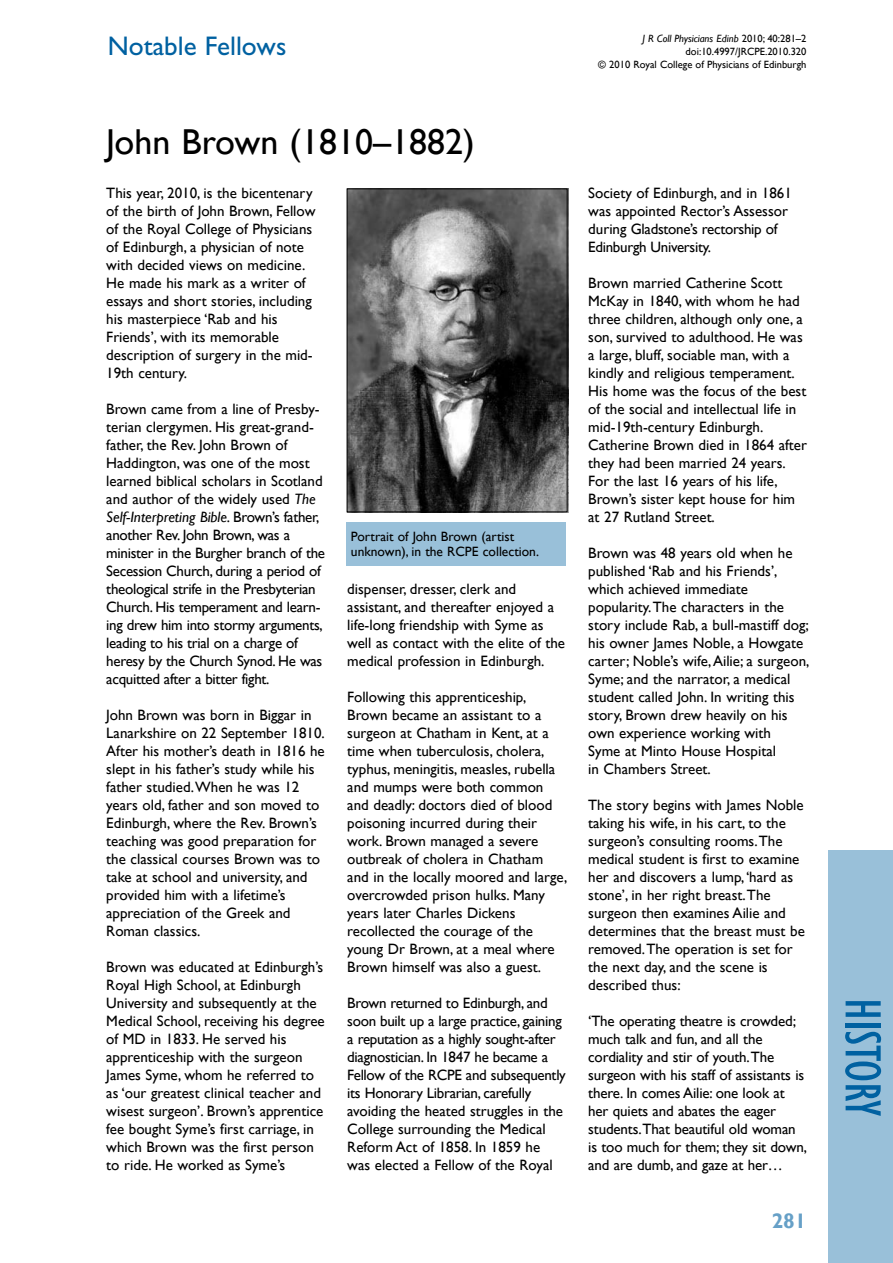
<style>
.page{position:relative;width:893px;height:1263px;background:#fff}
.page>*{position:absolute;margin:0;border:0;box-sizing:border-box;transform-origin:0 0}
.t1{font:condensed 52.5px "Gill Sans";color:#0061a1}
.t2{font:36px "Gill Sans";color:#000}
.t3{font:27px "Gill Sans";color:#0061a1}
.t4{font:700 21px "Gill Sans";color:#66a0c7}
.t5{font:15px/18px "Gill Sans";color:#000}
.t6{font:15px/18px "Gill Sans";letter-spacing:-.02em;color:#000}
.t7{font:13.5px/15px "Gill Sans";color:#000}
.t8{font:10.5px/12.6px "Gill Sans";color:#000;text-align:right}
.s1{font-style:italic}
</style>
<div class="page">
<div style="left:829px;top:850px;width:64px;height:413px;background:#99c0d9"></div>
<img style="left:347px;top:189px;width:221px;height:324px">
<div style="left:347px;top:188px;width:220px;height:324px;border:1px solid #000"></div>
<div style="left:347px;top:522px;width:219px;height:44px;background:#99c0d9"></div>
<h3 class="t3" style="left:108px;top:31px;width:180px">Notable Fellows</h3>
<p class="t8" style="left:598px;top:33px;width:210px"><span class="s1">J R Coll Physicians Edinb</span> 2010; 40:281–2 doi:10.4997/JRCPE.2010.320<br>© 2010 Royal College of Physicians of Edinburgh</p>
<h2 class="t2" style="left:106px;top:120px;width:370px">John Brown (1810–1882)</h2>
<p class="t5" style="left:106px;top:184px;width:211px">This year, 2010, is the bicentenary of the birth of John Brown, Fellow of the Royal College of Physicians of Edinburgh, a physician of note with decided views on medicine.<br>He made his mark as a writer of essays and short stories, including his masterpiece ‘Rab and his<br>Friends’, with its memorable description of surgery in the mid-<br>19th century.</p>
<p class="t6" style="left:106px;top:400px;width:220px">Brown came from a line of Presby&shy;terian clergymen. His great-grand&shy;father, the Rev. John Brown of Haddington, was one of the most learned biblical scholars in Scotland and author of the widely used <span class="s1">The Self-Interpreting Bible</span>. Brown’s father, another Rev. John Brown, was a minister in the Burgher branch of the Secession Church, during a period of theological strife in the Presbyterian Church. His temperament and learn&shy;ing drew him into stormy arguments, leading to his trial on a charge of heresy by the Church Synod. He was acquitted after a bitter fight.</p>
<p class="t5" style="left:106px;top:706px;width:220px">John Brown was born in Biggar in<br>Lanarkshire on 22 September 1810.<br>After his mother’s death in 1816 he slept in his father’s study while his father studied. When he was 12 years old, father and son moved to<br>Edinburgh, where the Rev. Brown’s teaching was good preparation for the classical courses Brown was to take at school and university, and provided him with a lifetime’s appreciation of the Greek and<br>Roman classics.</p>
<p class="t5" style="left:106px;top:958px;width:220px">Brown was educated at Edinburgh’s Royal High School, at Edinburgh University and subsequently at the Medical School, receiving his degree of MD in 1833. He served his apprenticeship with the surgeon James Syme, whom he referred to as ‘our greatest clinical teacher and wisest surgeon’. Brown’s apprentice fee bought Syme’s first carriage, in which Brown was the first person to ride. He worked as Syme’s</p>
<p class="t7" style="left:351px;top:529px;width:190px">Portrait of John Brown (artist unknown), in the RCPE collection.</p>
<p class="t5" style="left:347px;top:580px;width:219px">dispenser, dresser, clerk and assistant, and thereafter enjoyed a life-long friendship with Syme as well as contact with the elite of the medical profession in Edinburgh.</p>
<p class="t5" style="left:347px;top:688px;width:221px">Following this apprenticeship,<br>Brown became an assistant to a surgeon at Chatham in Kent, at a time when tuberculosis, cholera, typhus, meningitis, measles, rubella and mumps were both common and deadly: doctors died of blood poisoning incurred during their work. Brown managed a severe outbreak of cholera in Chatham and in the locally moored and large, overcrowded prison hulks. Many years later Charles Dickens recollected the courage of the young Dr Brown, at a meal where<br>Brown himself was also a guest.</p>
<p class="t6" style="left:347px;top:994px;width:220px">Brown returned to Edinburgh, and soon built up a large practice, gaining a reputation as a highly sought-after diagnostician. In 1847 he became a Fellow of the RCPE and subsequently its Honorary Librarian, carefully avoiding the heated struggles in the College surrounding the Medical Reform Act of 1858. In 1859 he was elected a Fellow of the Royal</p>
<p class="t5" style="left:588px;top:184px;width:205px">Society of Edinburgh, and in 1861 was appointed Rector’s Assessor during Gladstone’s rectorship of<br>Edinburgh University.</p>
<p class="t5" style="left:588px;top:274px;width:220px">Brown married Catherine Scott<br>McKay in 1840, with whom he had three children, although only one, a son, survived to adulthood. He was a large, bluff, sociable man, with a kindly and religious temperament.<br>His home was the focus of the best of the social and intellectual life in mid-19th-century Edinburgh.<br>Catherine Brown died in 1864 after they had been married 24 years.<br>For the last 16 years of his life,<br>Brown’s sister kept house for him at 27 Rutland Street.</p>
<p class="t5" style="left:588px;top:544px;width:223px">Brown was 48 years old when he published ‘Rab and his Friends’, which achieved immediate popularity. The characters in the story include Rab, a bull-mastiff dog; his owner James Noble, a Howgate carter; Noble’s wife, Ailie; a surgeon,<br>Syme; and the narrator, a medical student called John. In writing this story, Brown drew heavily on his own experience working with<br>Syme at Minto House Hospital<br>in Chambers Street.</p>
<p class="t5" style="left:588px;top:796px;width:218px">The story begins with James Noble taking his wife, in his cart, to the surgeon’s consulting rooms. The medical student is first to examine her and discovers a lump, ‘hard as stone’, in her right breast. The surgeon then examines Ailie and determines that the breast must be removed. The operation is set for the next day, and the scene is described thus:</p>
<p class="t5" style="left:588px;top:1012px;width:220px">‘The operating theatre is crowded; much talk and fun, and all the cordiality and stir of youth. The surgeon with his staff of assistants is there. In comes Ailie: one look at her quiets and abates the eager students. That beautiful old woman is too much for them; they sit down, and are dumb, and gaze at her…</p>
<h3 class="t4" style="left:772px;top:1208px;width:36px">281</h3>
<h1 class="t1" style="left:894px;top:998px;width:120px;rotate:90deg">history</h1>
</div>
